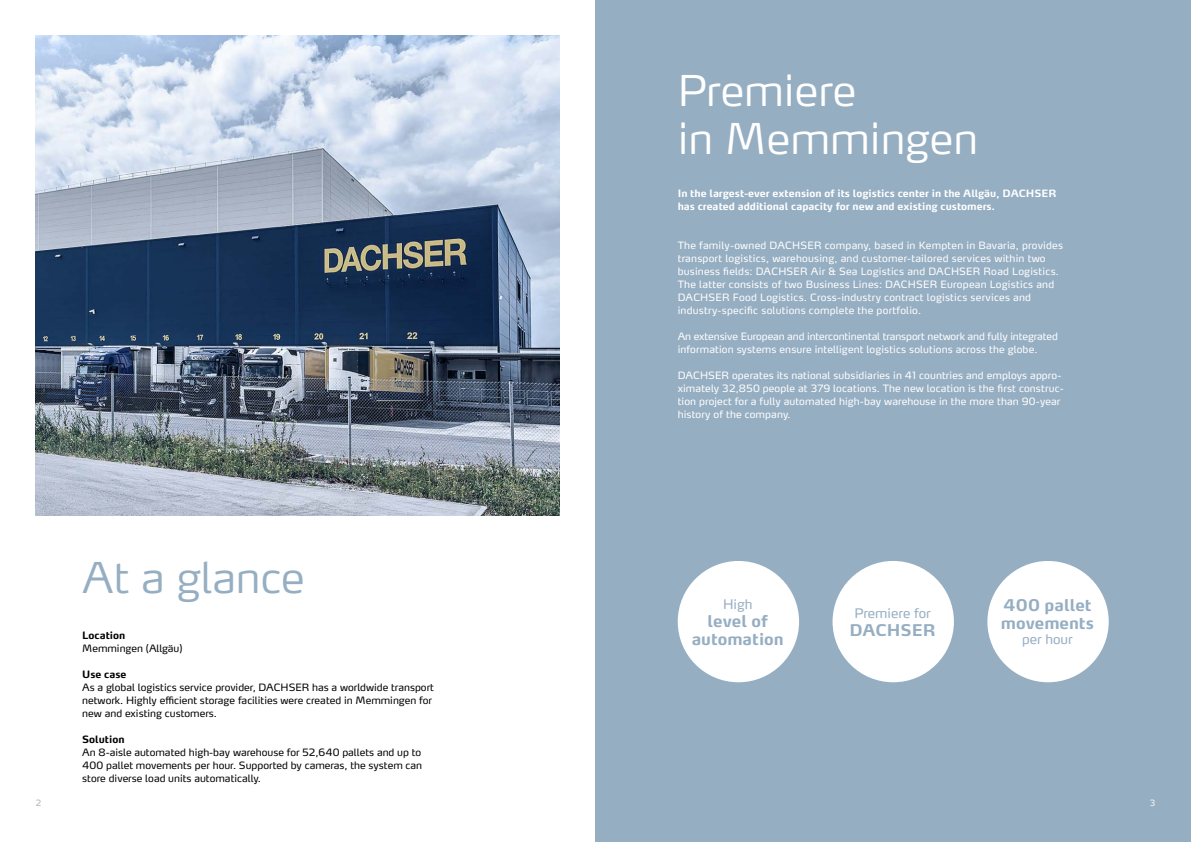
<style>
.page{position:relative;width:1191px;height:842px;background:#fff}
.page>*{position:absolute;margin:0;border:0;box-sizing:border-box;transform-origin:0 0}
.t1{font:300 42px/48px "Max Pro";color:#fff}
.t2{font:300 42px "Max Pro";color:#96aec2}
.t3{font:700 16px/18px "Max Pro";color:#96aec2;text-align:center}
.t4{font:13px "Max Pro";color:#96aec2}
.t5{font:10px/13px "Max Pro";letter-spacing:.02em;color:#fff}
.t6{font:10px/13px "Max Pro";color:#000}
.t7{font:10px/13px "Max Pro";color:#fff}
.t8{font:700 10px/13px "Max Pro";color:#fff}
.t9{font:700 10px "Max Pro";color:#000}
.t10{font:300 8.5px "Max Pro";color:#a8aca9}
.t11{font:300 8.5px "Max Pro";color:#fff}
</style>
<div class="page">
<div style="left:595px;top:0;width:596px;height:842px;background:#96aec2"></div>
<div style="left:677px;top:561px;width:122px;height:121px;background:#fff;border-radius:50%"></div>
<div style="left:832px;top:561px;width:122px;height:121px;background:#fff;border-radius:50%"></div>
<div style="left:987px;top:561px;width:121px;height:121px;background:#fff;border-radius:50%"></div>
<img style="left:36px;top:36px;width:524px;height:479px">
<h1 class="t2" style="left:82px;top:543px;width:224px">At a glance</h1>
<p class="t9" style="left:82px;top:626px;width:45px">Location</p>
<p class="t6" style="left:82px;top:641px;width:102px">Memmingen (Allgäu)</p>
<p class="t9" style="left:82px;top:665px;width:46px">Use case</p>
<p class="t6" style="left:82px;top:680px;width:353px">As a global logistics service provider, DACHSER has a worldwide transport network. Highly efficient storage facilities were created in Memmingen for new and existing customers.</p>
<p class="t9" style="left:82px;top:730px;width:44px">Solution</p>
<p class="t6" style="left:82px;top:745px;width:341px;text-align:justify">An 8-aisle automated high-bay warehouse for 52,640 pallets and up to 400 pallet movements per hour. Supported by cameras, the system can store diverse load units automatically.</p>
<h1 class="t1" style="left:677px;top:62px;width:302px">Premiere<br>in Memmingen</h1>
<p class="t8" style="left:677px;top:185px;width:380px">In the largest-ever extension of its logistics center in the Allgäu, DACHSER has created additional capacity for new and existing customers.</p>
<p class="t5" style="left:677px;top:238px;width:387px">The family-owned DACHSER company, based in Kempten in Bavaria, provides transport logistics, warehousing, and customer-tailored services within two business fields: DACHSER Air &amp; Sea Logistics and DACHSER Road Logistics.<br>The latter consists of two Business Lines: DACHSER European Logistics and DACHSER Food Logistics. Cross-industry contract logistics services and industry-specific solutions complete the portfolio.</p>
<p class="t7" style="left:677px;top:329px;width:382px">An extensive European and intercontinental transport network and fully integrated information systems ensure intelligent logistics solutions across the globe.</p>
<p class="t5" style="left:677px;top:368px;width:388px">DACHSER operates its national subsidiaries in 41 countries and employs appro&shy;ximately 32,850 people at 379 locations. The new location is the first construc&shy;tion project for a fully automated high-bay warehouse in the more than 90-year history of the company.</p>
<h3 class="t4" style="left:723px;top:593px;width:31px">High</h3>
<h2 class="t3" style="left:692px;top:610px;width:93px">level of automation</h2>
<h3 class="t4" style="left:854px;top:602px;width:78px">Premiere for</h3>
<h2 class="t3" style="left:849px;top:619px;width:88px">DACHSER</h2>
<h2 class="t3" style="left:1001px;top:594px;width:94px;text-align:left">400 pallet movements</h2>
<h3 class="t4" style="left:1022px;top:628px;width:52px">per hour</h3>
<p class="t10" style="left:36px;top:796px;width:7px">2</p>
<p class="t11" style="left:1149px;top:796px;width:7px">3</p>
</div>
